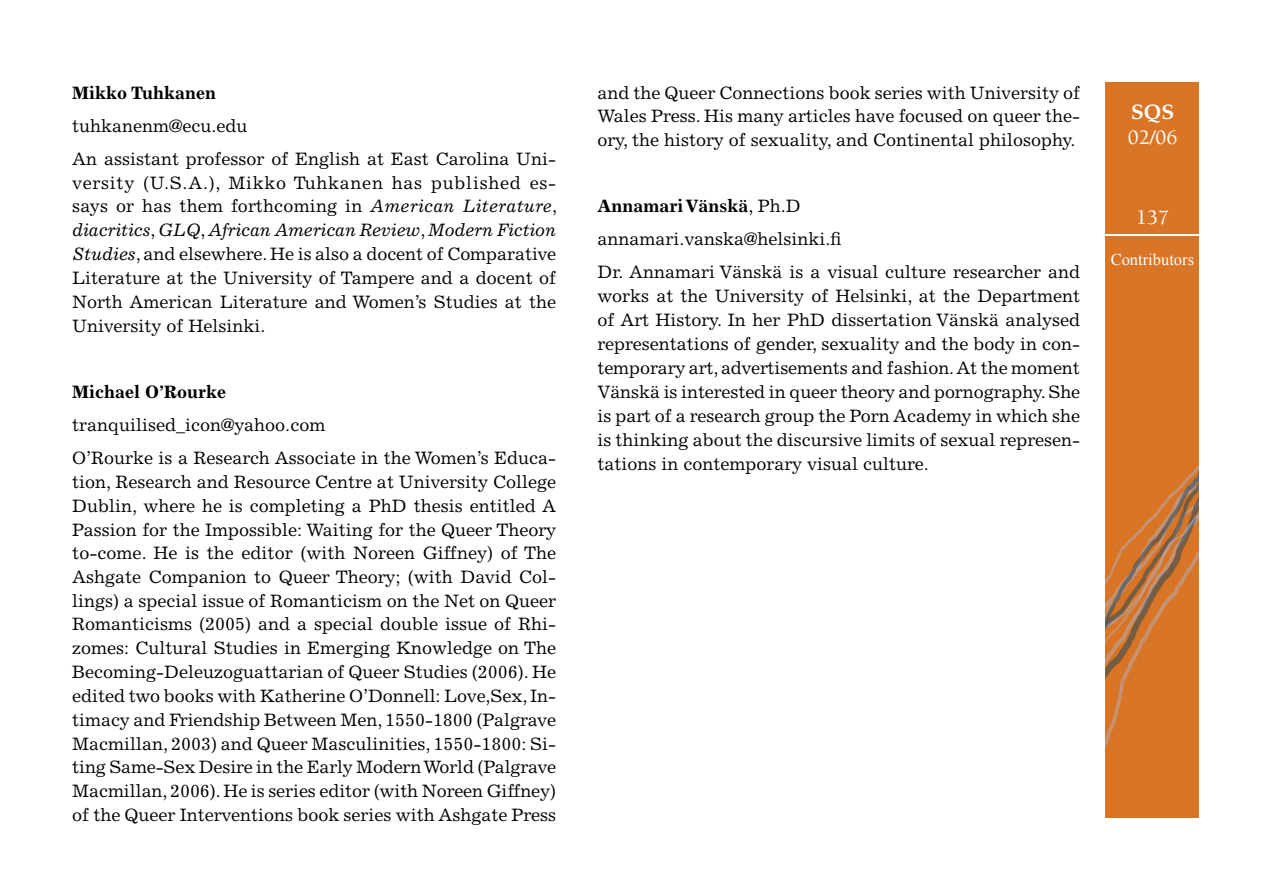
<style>
.page{position:relative;width:1263px;height:893px;background:#fff}
.page>*{position:absolute;margin:0;border:0;box-sizing:border-box;transform-origin:0 0}
.t1{font:500 21px "Berkeley";color:#fff}
.t2{font:700 21px "Palatino";color:#fff}
.t3{font:18px/23.7px "Excelsior";color:#000;text-align:justify}
.t4{font:700 18px "Excelsior";color:#000}
.t5{font:16.5px "Times New Roman";color:#fff}
.s1{font-style:italic}
.s2{font-weight:700}
</style>
<div class="page">
<img style="left:1106px;top:82px;width:92px;height:735px">
<hr style="left:1100px;top:234px;width:104px;height:1px;background:#fff">
<p class="t4" style="left:72px;top:82px;width:145px">Mikko Tuhkanen</p>
<p class="t3" style="left:72px;top:109px;width:485px;line-height:33px">tuhkanenm@ecu.edu<br>An assistant professor of English at East Carolina Uni-</p>
<p class="t3" style="left:72px;top:171px;width:486px">versity (U.S.A.), Mikko Tuhkanen has published es&shy;says or has them forthcoming in <span class="s1">American Literature</span>, <span class="s1">diacritics</span>, <span class="s1">GLQ</span>, <span class="s1">African American Review</span>, <span class="s1">Modern Fiction Studies</span>, and elsewhere. He is also a docent of Comparative Literature at the University of Tampere and a docent of North American Literature and Women’s Studies at the University of Helsinki.</p>
<p class="t4" style="left:72px;top:382px;width:155px">Michael O’Rourke</p>
<p class="t3" style="left:72px;top:409px;width:485px;line-height:33px">tranquilised_icon@yahoo.com<br>O’Rourke is a Research Associate in the Women’s Educa-</p>
<p class="t3" style="left:72px;top:470px;width:485px">tion, Research and Resource Centre at University College Dublin, where he is completing a PhD thesis entitled A Passion for the Impossible: Waiting for the Queer Theory to-come. He is the editor (with Noreen Giffney) of The Ashgate Companion to Queer Theory; (with David Col&shy;lings) a special issue of Romanticism on the Net on Queer Romanticisms (2005) and a special double issue of Rhi&shy;zomes: Cultural Studies in Emerging Knowledge on The Becoming-Deleuzoguattarian of Queer Studies (2006). He edited two books with Katherine O’Donnell: Love,Sex, In&shy;timacy and Friendship Between Men, 1550-1800 (Palgrave Macmillan, 2003) and Queer Masculinities, 1550-1800: Si&shy;ting Same-Sex Desire in the Early Modern World (Palgrave Macmillan, 2006). He is series editor (with Noreen Giffney) of the Queer Interventions book series with Ashgate Press</p>
<p class="t3" style="left:597px;top:81px;width:484px">and the Queer Connections book series with University of Wales Press. His many articles have focused on queer the&shy;ory, the history of sexuality, and Continental philosophy.</p>
<p class="t3" style="left:597px;top:190px;width:484px;line-height:33px;text-align:left"><span class="s2">Annamari Vänskä</span>, Ph.D<br>annamari.vanska@helsinki.fi<br>Dr. Annamari Vänskä is a visual culture researcher and</p>
<p class="t3" style="left:597px;top:284px;width:484px">works at the University of Helsinki, at the Department of Art History. In her PhD dissertation Vänskä analysed representations of gender, sexuality and the body in con&shy;temporary art, advertisements and fashion. At the moment Vänskä is interested in queer theory and pornography. She is part of a research group the Porn Academy in which she is thinking about the discursive limits of sexual represen&shy;tations in contemporary visual culture.</p>
<p class="t2" style="left:1131px;top:99px;width:45px">SQS</p>
<p class="t1" style="left:1128px;top:126px;width:51px">02/06</p>
<p class="t1" style="left:1136px;top:207px;width:34px">137</p>
<p class="t5" style="left:1111px;top:248px;width:85px">Contributors</p>
</div>
